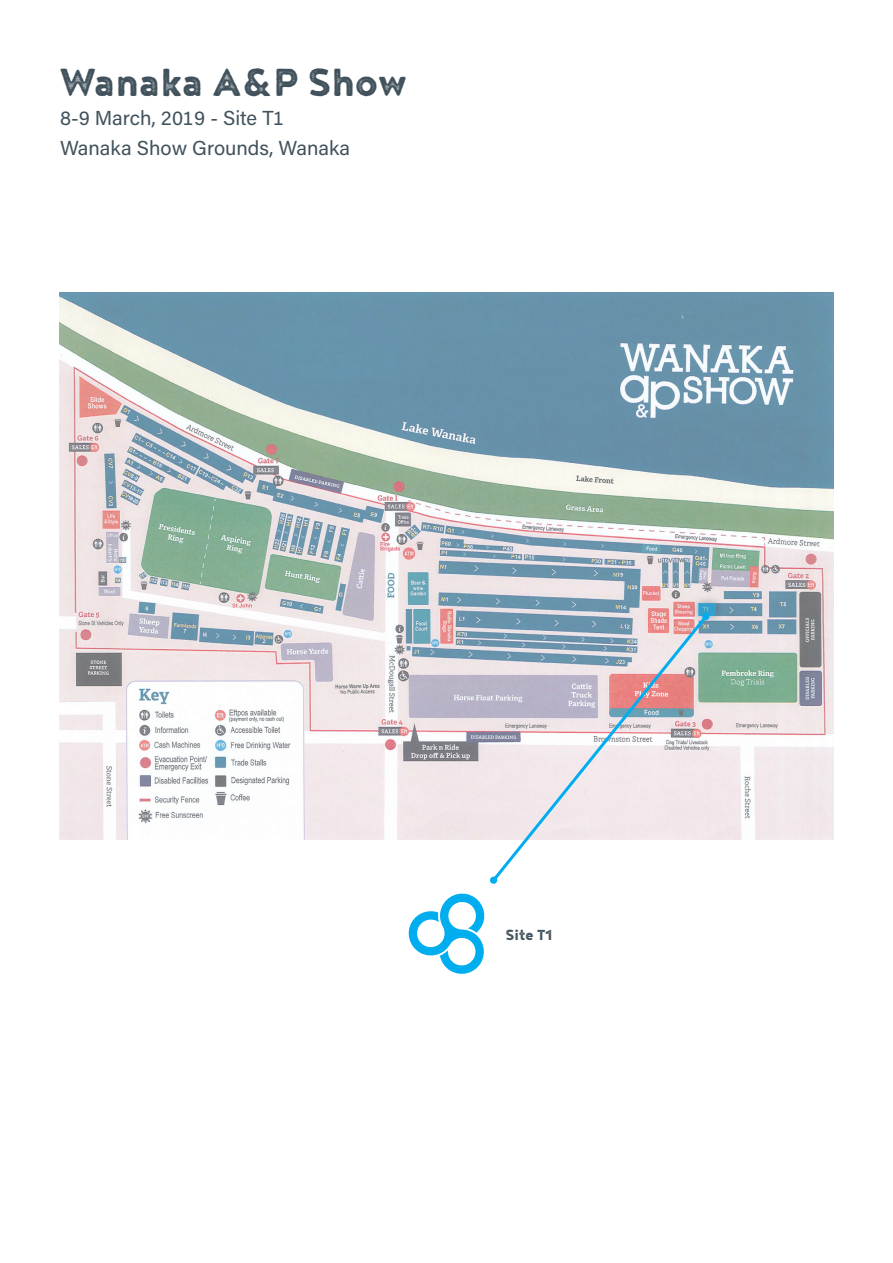
<style>
.page{position:relative;width:893px;height:1263px;background:#fff}
.page>*{position:absolute;margin:0;border:0;box-sizing:border-box;transform-origin:0 0}
.t1{font:48px "Noyh A Cafe Press 1";color:#41525c}
.t2{font:20.25px/29.2px "Acumin Pro";color:#41525c}
.t3{font:18px "Noyh A Cafe Press 1";color:#41525c}
</style>
<div class="page">
<img style="left:60px;top:293px;width:773px;height:547px">
<svg style="left:408px;top:893px;width:77px;height:81px"></svg>
<div style="left:689px;top:594px;width:35px;height:31px;background:#231f20;opacity:.75"></div>
<svg style="left:698px;top:603px;width:17px;height:13px"></svg>
<svg style="left:489px;top:612px;width:221px;height:272px"></svg>
<div style="left:702px;top:613px;width:7px;height:7px;background:#00aeef;border-radius:50%"></div>
<div style="left:490px;top:876px;width:7px;height:8px;background:#00aeef;border-radius:50%"></div>
<h1 class="t1" style="left:60px;top:54px;width:349px">Wanaka A&amp;P Show</h1>
<p class="t2" style="left:60px;top:103px;width:292px">8-9 March, 2019 - Site T1<br>Wanaka Show Grounds, Wanaka</p>
<p class="t3" style="left:505px;top:925px;width:48px">Site T1</p>
</div>
